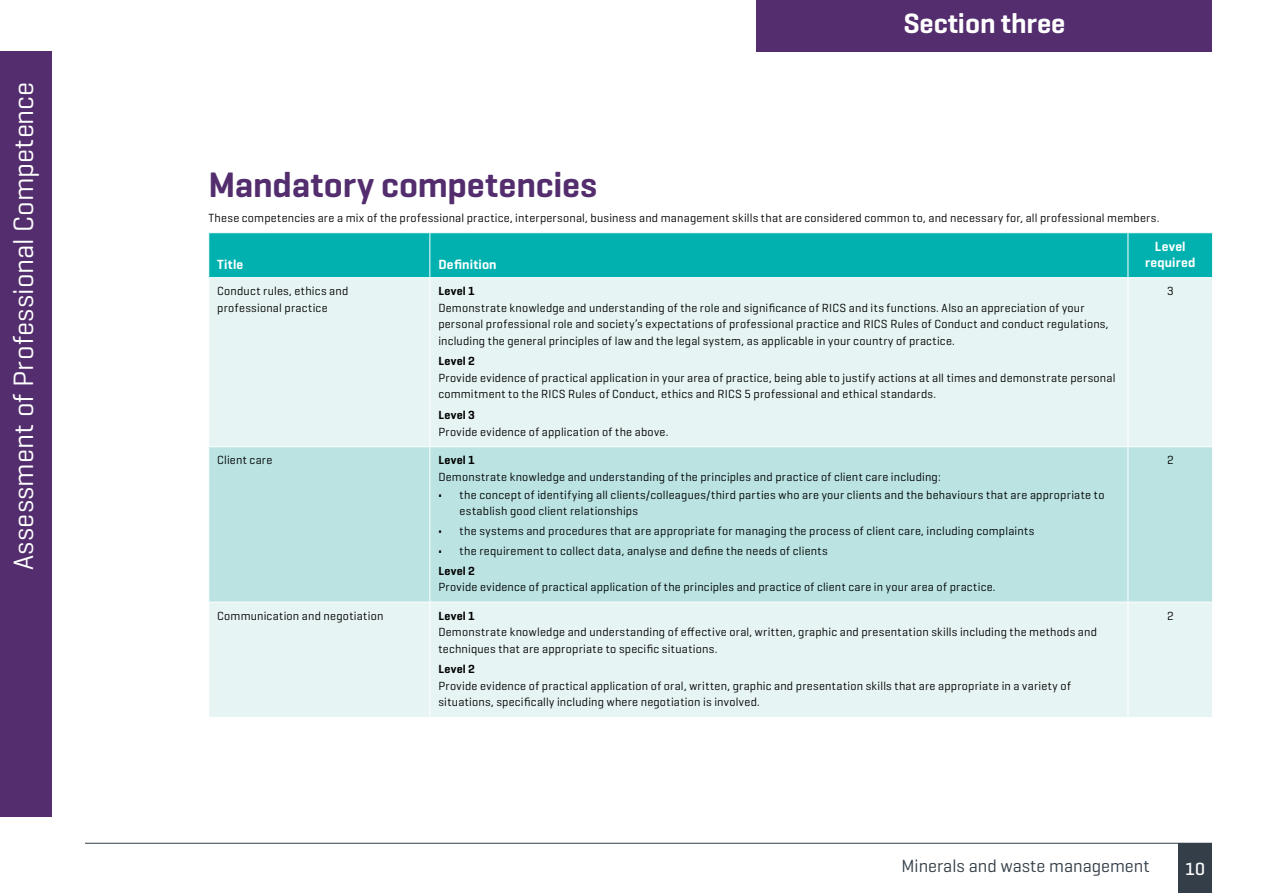
<style>
.page{position:relative;width:1263px;height:893px;background:#fff}
.page>*{position:absolute;margin:0;border:0;box-sizing:border-box;transform-origin:0 0}
.t1{font:600 36px "Geogrotesque";letter-spacing:-.005em;color:#532d6d}
.t2{font:28.5px "Geogrotesque";letter-spacing:.01em;color:#fff}
.t3{font:600 28.5px "Geogrotesque";letter-spacing:-.005em;color:#fff}
.t4{font:18px "Geogrotesque";color:#333e48}
.t5{font:500 18px "Geogrotesque";color:#fff}
.t6{font:600 13.5px/16.5px "Geogrotesque";letter-spacing:.015em;color:#fff;text-align:center}
.t7{font:12px/16.5px "Geogrotesque";letter-spacing:.02em;color:#000}
.t8{font:600 12px "Geogrotesque";letter-spacing:.025em;color:#000}
.s1{font-weight:700}
.s2{font-weight:600}
</style>
<div class="page">
<div style="left:1178px;top:843px;width:34px;height:50px;background:#333e48"></div>
<hr style="left:85px;top:843px;width:1127px;height:1px;background:#333e48">
<div style="left:0;top:51px;width:51px;height:765px;background:#532d6d"></div>
<div style="left:757px;top:0;width:455px;height:51px;background:#532d6d"></div>
<div style="left:209px;top:233px;width:1003px;height:44px;background:#00b1b0"></div>
<div style="left:209px;top:278px;width:1003px;height:439px;background:#e6f4f3"></div>
<div style="left:209px;top:447px;width:1003px;height:155px;background:#bae3e2"></div>
<hr style="left:429px;top:278px;width:1px;height:168px;background:#fff">
<hr style="left:1127px;top:278px;width:1px;height:168px;background:#fff">
<hr style="left:208px;top:446px;width:222px;height:1px;background:#fff">
<hr style="left:430px;top:446px;width:698px;height:1px;background:#fff">
<hr style="left:429px;top:447px;width:1px;height:155px;background:#fff">
<hr style="left:1128px;top:446px;width:85px;height:1px;background:#fff">
<hr style="left:1127px;top:447px;width:1px;height:155px;background:#fff">
<hr style="left:208px;top:602px;width:222px;height:1px;background:#fff">
<hr style="left:430px;top:602px;width:698px;height:1px;background:#fff">
<hr style="left:429px;top:602px;width:1px;height:115px;background:#fff">
<hr style="left:1128px;top:602px;width:85px;height:1px;background:#fff">
<hr style="left:1127px;top:602px;width:1px;height:115px;background:#fff">
<hr style="left:429px;top:233px;width:1px;height:44px;background:#fff">
<hr style="left:1127px;top:233px;width:1px;height:44px;background:#fff">
<h2 class="t2" style="left:6px;top:570px;width:490px;rotate:-90deg">Assessment of Professional Competence</h2>
<h2 class="t3" style="left:903px;top:6px;width:164px">Section three</h2>
<h1 class="t1" style="left:208px;top:162px;width:390px">Mandatory competencies</h1>
<p class="t7" style="left:208px;top:209px;width:952px">These competencies are a mix of the professional practice, interpersonal, business and management skills that are considered common to, and necessary for, all professional members.</p>
<p class="t6" style="left:217px;top:256px;width:28px">Title</p>
<p class="t6" style="left:438px;top:256px;width:60px">Definition</p>
<p class="t6" style="left:1145px;top:238px;width:52px">Level required</p>
<p class="t7" style="left:217px;top:282px;width:133px">Conduct rules, ethics and professional practice</p>
<p class="t8" style="left:438px;top:284px;width:38px">Level 1</p>
<p class="t7" style="left:438px;top:299px;width:672px">Demonstrate knowledge and understanding of the role and significance of RICS and its functions. Also an appreciation of your personal professional role and society’s expectations of professional practice and RICS Rules of Conduct and conduct regulations, including the general principles of law and the legal system, as applicable in your country of practice.</p>
<p class="t8" style="left:438px;top:354px;width:38px">Level 2</p>
<p class="t7" style="left:438px;top:369px;width:678px">Provide evidence of practical application in your area of practice, being able to justify actions at all times and demonstrate personal commitment to the RICS Rules of Conduct, ethics and RICS 5 professional and ethical standards.</p>
<p class="t8" style="left:438px;top:408px;width:38px">Level 3</p>
<p class="t7" style="left:438px;top:423px;width:232px">Provide evidence of application of the above.</p>
<p class="t7" style="left:217px;top:452px;width:57px">Client care</p>
<p class="t8" style="left:438px;top:453px;width:38px">Level 1</p>
<p class="t7" style="left:438px;top:468px;width:504px">Demonstrate knowledge and understanding of the principles and practice of client care including:</p>
<p class="t7" style="left:460px;top:486px;width:646px;text-indent:-21px"><span class="s1">•</span> the concept of identifying all clients/colleagues/third parties who are your clients and the behaviours that are appropriate to establish good client relationships</p>
<p class="t7" style="left:438px;top:522px;width:598px"><span class="s1">•</span> the systems and procedures that are appropriate for managing the process of client care, including complaints</p>
<p class="t7" style="left:438px;top:541px;width:391px;line-height:19.6px"><span class="s1">•</span> the requirement to collect data, analyse and define the needs of clients<br><span class="s2">Level 2</span></p>
<p class="t7" style="left:438px;top:578px;width:559px">Provide evidence of practical application of the principles and practice of client care in your area of practice.</p>
<p class="t7" style="left:217px;top:607px;width:168px">Communication and negotiation</p>
<p class="t8" style="left:438px;top:608px;width:38px">Level 1</p>
<p class="t7" style="left:438px;top:623px;width:660px">Demonstrate knowledge and understanding of effective oral, written, graphic and presentation skills including the methods and techniques that are appropriate to specific situations.</p>
<p class="t8" style="left:438px;top:662px;width:38px">Level 2</p>
<p class="t7" style="left:438px;top:677px;width:634px">Provide evidence of practical application of oral, written, graphic and presentation skills that are appropriate in a variety of situations, specifically including where negotiation is involved.</p>
<p class="t7" style="left:1167px;top:282px;width:8px">3</p>
<p class="t7" style="left:1167px;top:452px;width:8px">2</p>
<p class="t7" style="left:1167px;top:607px;width:8px">2</p>
<h3 class="t4" style="left:901px;top:854px;width:250px">Minerals and waste management</h3>
<h3 class="t5" style="left:1185px;top:857px;width:21px">10</h3>
</div>
